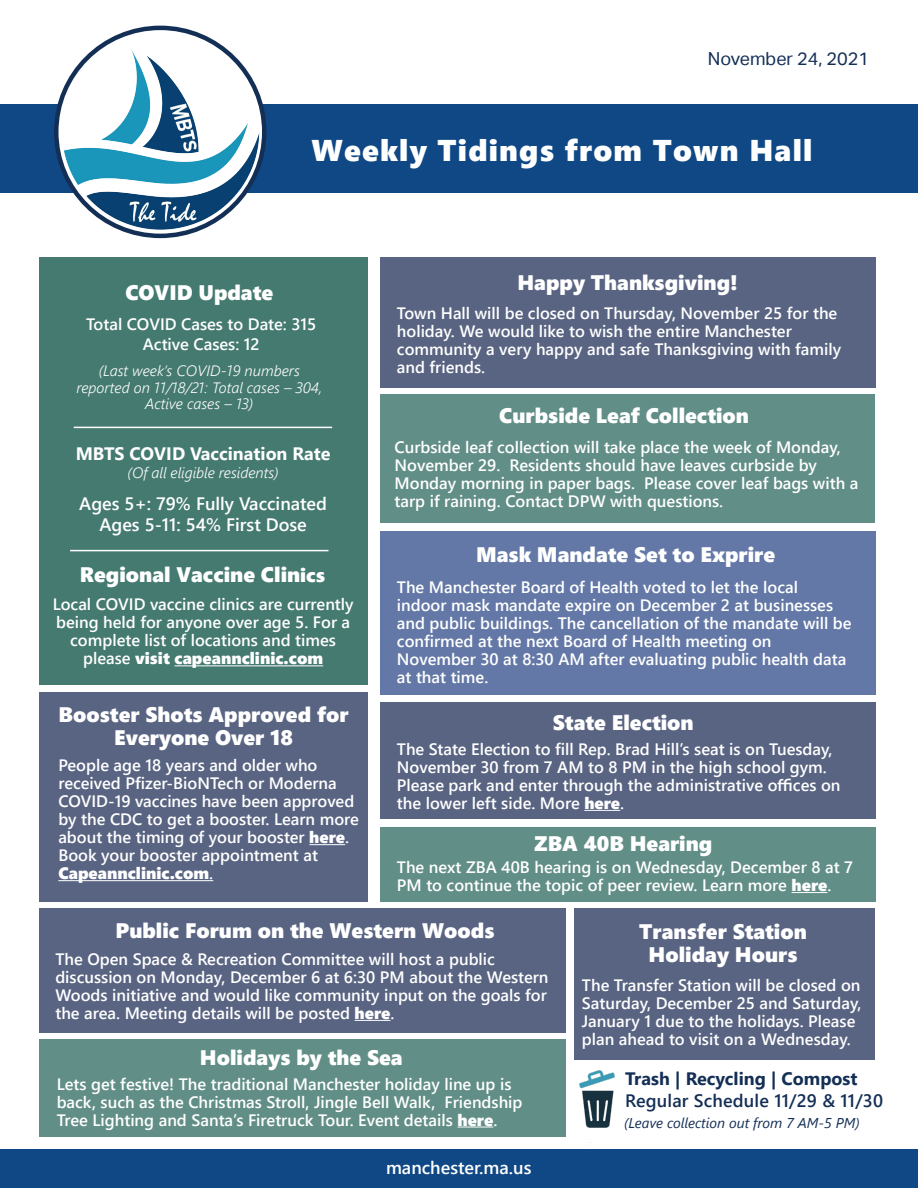
<style>
.page{position:relative;width:918px;height:1188px;background:#fff}
.page>*{position:absolute;margin:0;border:0;box-sizing:border-box;transform-origin:0 0}
.t1{font:30px "Segoe UI Black";letter-spacing:.04em;color:#fff}
.t2{font:21px/22.5px "Segoe UI Black";color:#fff;text-align:center}
.t3{font:600 18px "Segoe UI";color:#fff}
.t4{font:600 18px "Segoe UI";letter-spacing:.01em;color:#142f56}
.t5{font:700 18px "Segoe UI";color:#fff}
.t6{font:700 18px "Segoe UI";color:#142f56}
.t7{font:18px "Aktiv Grotesk";color:#142f56}
.t8{font:600 16.5px/18px "Segoe UI";color:#fff}
.t9{font:16.5px "Segoe UI Black";color:#fff}
.t10{font:italic 300 15px/16.5px "Segoe UI";color:#fff;text-align:center}
.t11{font:italic 14.25px "Segoe UI";color:#142f56}
.s1{font-size:19.5px}
.s2{font-family:"Segoe UI";font-weight:600}
.s3{font-family:"Segoe UI Black";font-weight:400}
</style>
<div class="page">
<div style="left:1px;top:104px;width:917px;height:89px;background:#104886"></div>
<div style="left:39px;top:257px;width:328px;height:427px;background:#457a71"></div>
<div style="left:380px;top:257px;width:495px;height:130px;background:#596482"></div>
<hr style="left:74px;top:427px;width:258px;height:1px;background:#fff">
<hr style="left:175px;top:665px;width:148px;height:1px;background:#fff">
<hr style="left:70px;top:550px;width:259px;height:1px;background:#fff">
<img style="left:552px;top:1054px;width:90px;height:96px">
<div style="left:1px;top:1150px;width:917px;height:38px;background:#104886"></div>
<img style="left:54px;top:32px;width:213px;height:207px">
<div style="left:39px;top:692px;width:328px;height:209px;background:#596482"></div>
<div style="left:39px;top:1040px;width:526px;height:97px;background:#618e86"></div>
<div style="left:380px;top:531px;width:495px;height:164px;background:#6378a6"></div>
<div style="left:380px;top:394px;width:495px;height:129px;background:#618e86"></div>
<div style="left:380px;top:827px;width:495px;height:74px;background:#618e86"></div>
<div style="left:39px;top:908px;width:526px;height:124px;background:#596482"></div>
<div style="left:574px;top:908px;width:301px;height:152px;background:#596482"></div>
<hr style="left:309px;top:844px;width:36px;height:1px;background:#fff">
<hr style="left:58px;top:880px;width:155px;height:1px;background:#fff">
<hr style="left:355px;top:1020px;width:35px;height:1px;background:#fff">
<hr style="left:458px;top:1127px;width:35px;height:1px;background:#fff">
<hr style="left:792px;top:892px;width:35px;height:1px;background:#fff">
<div style="left:380px;top:703px;width:495px;height:116px;background:#596482"></div>
<hr style="left:584px;top:810px;width:36px;height:1px;background:#fff">
<p class="t7" style="left:708px;top:49px;width:163px">November 24, 2021</p>
<p class="t1" style="left:311px;top:129px;width:502px">Weekly Tidings from Town Hall</p>
<p class="t2" style="left:125px;top:281px;width:149px">COVID Update</p>
<p class="t8" style="left:86px;top:314px;width:232px">Total COVID Cases to Date: 315</p>
<p class="t8" style="left:143px;top:334px;width:118px">Active Cases: 12</p>
<p class="t10" style="left:99px;top:360px;width:203px">(Last week’s COVID-19 numbers</p>
<p class="t10" style="left:76px;top:377px;width:247px">reported on 11/18/21: Total cases – 304,<br>Active cases – 13)</p>
<p class="t5" style="left:76px;top:436px;width:256px">MBTS COVID Vaccination Rate</p>
<p class="t10" style="left:128px;top:462px;width:153px">(Of all eligible residents)</p>
<p class="t3" style="left:79px;top:486px;width:249px">Ages 5+: 79% Fully Vaccinated</p>
<p class="t3" style="left:99px;top:508px;width:209px">Ages 5-11: 54% First Dose</p>
<p class="t2" style="left:80px;top:562px;width:247px">Regional Vaccine Clin<span class="s1">ics</span></p>
<p class="t8" style="left:53px;top:594px;width:302px">Local COVID vaccine clinics are currently being held for anyone over age 5. For a</p>
<p class="t8" style="left:70px;top:630px;width:267px">complete list of locations and times</p>
<p class="t9" style="left:83px;top:647px;width:242px"><span class="s2">please</span> visit capeannclinic.com</p>
<p class="t2" style="left:59px;top:702px;width:291px">Booster Shots Approved for<br>Everyone Over 18</p>
<p class="t8" style="left:58px;top:755px;width:302px">People age 18 years and older who received Pfizer-BioNTech or Moderna COVID-19 vaccines have been approved by the CDC to get a booster. Learn more about the timing of your booster <span class="s3">here</span>.<br>Book your booster appointment at</p>
<p class="t9" style="left:58px;top:861px;width:156px">Capeannclinic.com<span class="s2">.</span></p>
<p class="t2" style="left:517px;top:270px;width:222px">Happy Thanksgiving!</p>
<p class="t8" style="left:397px;top:302px;width:442px">Town Hall will be closed on Thursday, November 25 for the holiday. We would like to wish the entire Manchester</p>
<p class="t8" style="left:397px;top:338px;width:446px">community a very happy and safe Thanksgiving with family and friends.</p>
<p class="t2" style="left:499px;top:403px;width:251px">Curbside Leaf Collection</p>
<p class="t8" style="left:395px;top:436px;width:465px">Curbside leaf collection will take place the week of Monday, November 29. Residents should have leaves curbside by Monday morning in paper bags. Please cover leaf bags with a tarp if raining. Contact DPW with questions.</p>
<p class="t2" style="left:476px;top:542px;width:301px">Mask Mandate Set to Exprire</p>
<p class="t8" style="left:397px;top:577px;width:403px">The Manchester Board of Health voted to let the local</p>
<p class="t8" style="left:397px;top:595px;width:456px">indoor mask mandate expire on December 2 at businesses and public buildings. The cancellation of the mandate will be confirmed at the next Board of Health meeting on</p>
<p class="t8" style="left:397px;top:649px;width:451px">November 30 at 8:30 AM after evaluating public health data at that time.</p>
<p class="t2" style="left:553px;top:710px;width:142px">State Election</p>
<p class="t8" style="left:397px;top:739px;width:445px">The State Election to fill Rep. Brad Hill’s seat is on Tuesday, November 30 from 7 AM to 8 PM in the high school gym.<br>Please park and enter through the administrative offices on the lower left side. More <span class="s3">here</span>.</p>
<p class="t2" style="left:534px;top:831px;width:180px">ZBA 40B Hearing</p>
<p class="t8" style="left:397px;top:857px;width:458px">The next ZBA 40B hearing is on Wednesday, December 8 at 7<br>PM to continue the topic of peer review. Learn more <span class="s3">here</span>.</p>
<p class="t2" style="left:116px;top:918px;width:380px">Public Forum on the Western Woods</p>
<p class="t8" style="left:55px;top:949px;width:441px">The Open Space &amp; Recreation Committee will host a public</p>
<p class="t8" style="left:55px;top:967px;width:495px;text-align:justify">discussion on Monday, December 6 at 6:30 PM about the Western Woods initiative and would like community input on the goals for the area. Meeting details will be posted <span class="s3">here</span>.</p>
<p class="t2" style="left:200px;top:1045px;width:204px">Holidays by the Sea</p>
<p class="t8" style="left:57px;top:1073px;width:467px">Lets get festive! The traditional Manchester holiday line up is back, such as the Christmas Stroll, Jingle Bell Walk, Friendship<br>Tree Lighting and Santa’s Firetruck Tour. Event details <span class="s3">here</span>.</p>
<p class="t3" style="left:386px;top:1151px;width:147px">manchester.ma.us</p>
<p class="t2" style="left:639px;top:920px;width:169px">Transfer Station</p>
<p class="t2" style="left:649px;top:942px;width:150px">Holiday Hours</p>
<p class="t8" style="left:582px;top:975px;width:281px">The Transfer Station will be closed on Saturday, December 25 and Saturday, January 1 due to the holidays. Please plan ahead to visit on a Wednesday.</p>
<p class="t6" style="left:625px;top:1062px;width:234px">Trash | Recycling | Compost</p>
<p class="t4" style="left:625px;top:1084px;width:260px">Regular Schedule 11/29 &amp; 11/30</p>
<p class="t11" style="left:624px;top:1109px;width:237px">(Leave collection out from 7 AM-5 PM)</p>
</div>
